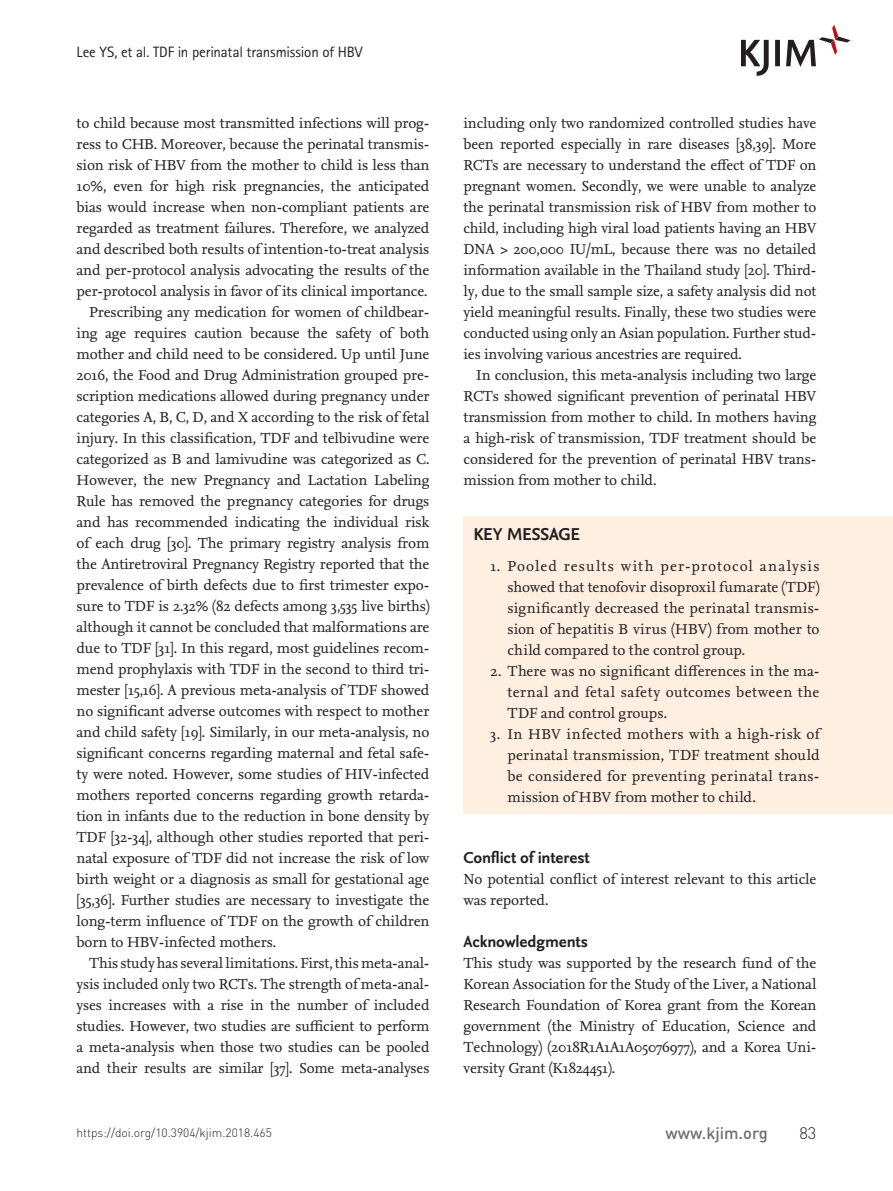
<style>
.page{position:relative;width:893px;height:1191px;background:#fff}
.page>*{position:absolute;margin:0;border:0;box-sizing:border-box;transform-origin:0 0}
.키메세지제목{font:700 18px "Nexus Sans";letter-spacing:-.02em;color:#231f20}
.제목2{font:700 16.5px "Nexus Sans";letter-spacing:-.01em;color:#231f20}
.t1{font:500 16.5px "DIN Pro";color:#6c6d70}
.t2{font:300 16.5px "DIN Pro";color:#231f20}
.들였쓰기_본문{font:15px/21px "Nexus Serif";letter-spacing:-.01em;color:#231f20;text-align:justify}
.본문첫단락{font:15px/21px "Nexus Serif";letter-spacing:-.01em;color:#231f20}
.t3{font:15px "Rotis Sans Serif Std";letter-spacing:-.01em;color:#231f20}
.t4{font:300 12px "DIN Pro";color:#231f20}
</style>
<div class="page">
<svg style="left:741px;top:25px;width:109px;height:51px"></svg>
<div style="left:463px;top:516px;width:430px;height:298px;background:#feefe1"></div>
<p class="t3" style="left:77px;top:43px;width:288px">Lee YS, et al. TDF in perinatal transmission of HBV</p>
<p class="들였쓰기_본문" style="left:77px;top:112px;width:354px">to child because most transmitted infections will prog&shy;ress to CHB. Moreover, because the perinatal transmis&shy;sion risk of HBV from the mother to child is less than 10%, even for high risk pregnancies, the anticipated bias would increase when non-compliant patients are regarded as treatment failures. Therefore, we analyzed and described both results of intention-to-treat analysis and per-protocol analysis advocating the results of the per-protocol analysis in favor of its clinical importance.</p>
<p class="들였쓰기_본문" style="left:77px;top:301px;width:354px;text-indent:13px">Prescribing any medication for women of childbear&shy;ing age requires caution because the safety of both mother and child need to be considered. Up until June 2016, the Food and Drug Administration grouped pre&shy;scription medications allowed during pregnancy under categories A, B, C, D, and X according to the risk of fetal injury. In this classification, TDF and telbivudine were categorized as B and lamivudine was categorized as C.<br>However, the new Pregnancy and Lactation Labeling Rule has removed the pregnancy categories for drugs and has recommended indicating the individual risk of each drug [30]. The primary registry analysis from the Antiretroviral Pregnancy Registry reported that the prevalence of birth defects due to first trimester expo&shy;sure to TDF is 2.32% (82 defects among 3,535 live births) although it cannot be concluded that malformations are due to TDF [31]. In this regard, most guidelines recom&shy;mend prophylaxis with TDF in the second to third tri&shy;mester [15,16]. A previous meta-analysis of TDF showed no significant adverse outcomes with respect to mother and child safety [19]. Similarly, in our meta-analysis, no significant concerns regarding maternal and fetal safe&shy;ty were noted. However, some studies of HIV-infected mothers reported concerns regarding growth retarda&shy;tion in infants due to the reduction in bone density by TDF [32-34], although other studies reported that peri&shy;natal exposure of TDF did not increase the risk of low birth weight or a diagnosis as small for gestational age [35,36]. Further studies are necessary to investigate the long-term influence of TDF on the growth of children born to HBV-infected mothers.</p>
<p class="들였쓰기_본문" style="left:77px;top:952px;width:354px;text-indent:13px">This study has several limitations. First, this meta-anal&shy;ysis included only two RCTs. The strength of meta-anal&shy;yses increases with a rise in the number of included studies. However, two studies are sufficient to perform a meta-analysis when those two studies can be pooled and their results are similar [37]. Some meta-analyses</p>
<p class="들였쓰기_본문" style="left:463px;top:112px;width:354px">including only two randomized controlled studies have been reported especially in rare diseases [38,39]. More RCTs are necessary to understand the effect of TDF on pregnant women. Secondly, we were unable to analyze the perinatal transmission risk of HBV from mother to child, including high viral load patients having an HBV DNA &gt; 200,000 IU/mL, because there was no detailed information available in the Thailand study [20]. Third&shy;ly, due to the small sample size, a safety analysis did not yield meaningful results. Finally, these two studies were conducted using only an Asian population. Further stud&shy;ies involving various ancestries are required.</p>
<p class="들였쓰기_본문" style="left:463px;top:364px;width:354px;text-indent:13px">In conclusion, this meta-analysis including two large RCTs showed significant prevention of perinatal HBV transmission from mother to child. In mothers having a high-risk of transmission, TDF treatment should be considered for the prevention of perinatal HBV trans&shy;mission from mother to child.</p>
<p class="키메세지제목" style="left:473px;top:522px;width:108px">KEY MESSAGE</p>
<p class="들였쓰기_본문" style="left:507px;top:555px;width:314px;text-indent:-17px">1. Pooled results with per-protocol analysis showed that tenofovir disoproxil fumarate (TDF) significantly decreased the perinatal transmis&shy;sion of hepatitis B virus (HBV) from mother to child compared to the control group.</p>
<p class="들였쓰기_본문" style="left:507px;top:660px;width:314px;text-indent:-17px">2. There was no significant differences in the ma&shy;ternal and fetal safety outcomes between the TDF and control groups.</p>
<p class="들였쓰기_본문" style="left:507px;top:723px;width:314px;text-indent:-17px">3. In HBV infected mothers with a high-risk of perinatal transmission, TDF treatment should be considered for preventing perinatal trans&shy;mission of HBV from mother to child.</p>
<p class="제목2" style="left:463px;top:847px;width:128px">Conflict of interest</p>
<p class="본문첫단락" style="left:463px;top:868px;width:354px">No potential conflict of interest relevant to this article was reported.</p>
<p class="제목2" style="left:463px;top:931px;width:126px">Acknowledgments</p>
<p class="본문첫단락" style="left:463px;top:952px;width:354px;text-align:justify">This study was supported by the research fund of the Korean Association for the Study of the Liver, a National Research Foundation of Korea grant from the Korean government (the Ministry of Education, Science and Technology) (2018R1A1A1A05076977), and a Korea Uni&shy;versity Grant (K1824451).</p>
<p class="t4" style="left:77px;top:1124px;width:197px">https://doi.org/10.3904/kjim.2018.465</p>
<p class="t1" style="left:666px;top:1121px;width:104px">www.kjim.org</p>
<p class="t2" style="left:799px;top:1121px;width:18px">83</p>
</div>
